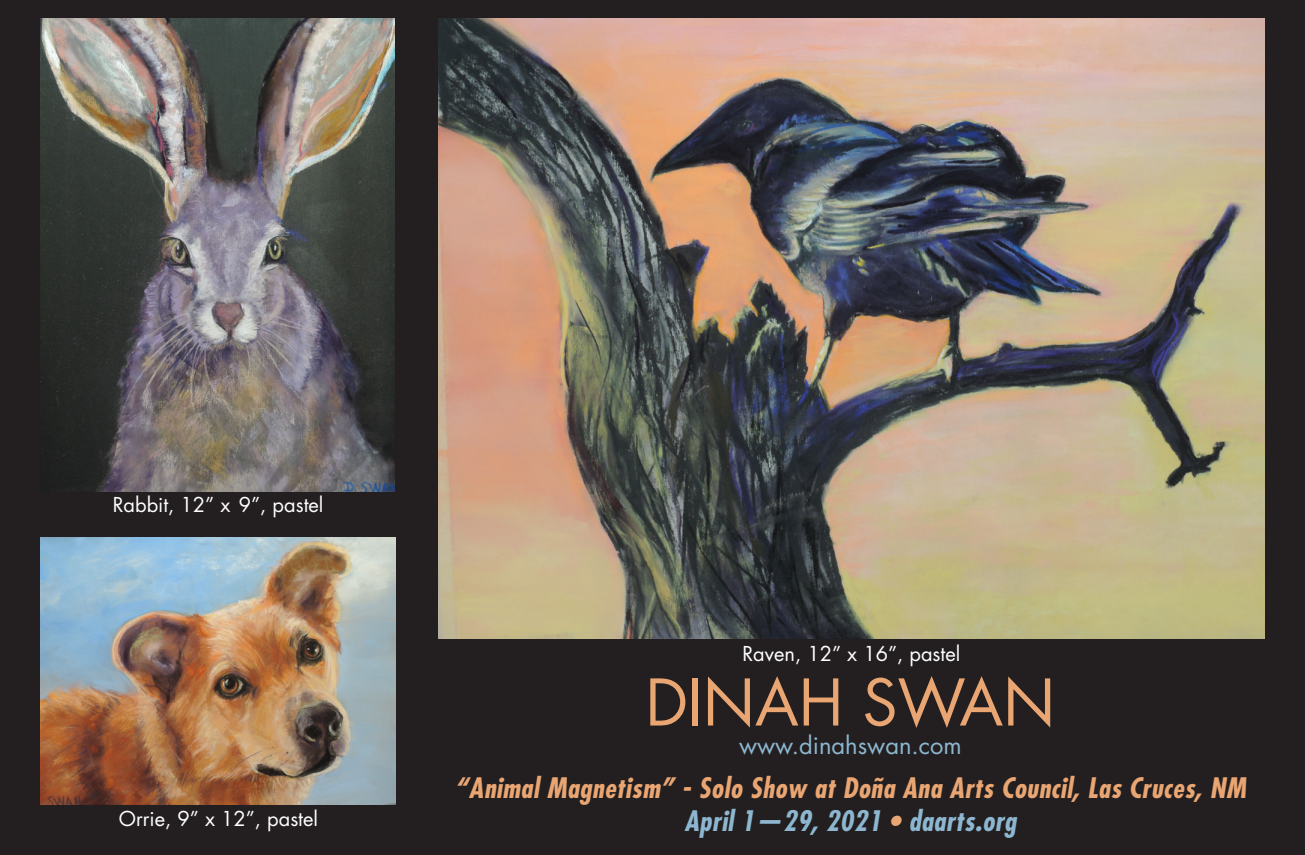
<style>
.page{position:relative;width:1305px;height:855px;background:#231f20}
.page>*{position:absolute;margin:0;border:0;box-sizing:border-box;transform-origin:0 0}
.t1{font:62.5px "Futura";color:#e9a673}
.t2{font:italic 700 condensed 27.5px/33px "Futura";letter-spacing:.02em;color:#e9a673;text-align:center}
.t3{font:23.75px "Futura";color:#8db7d0}
.t4{font:20px "Futura";color:#fff}
.s1{color:#8db7d0}
</style>
<div class="page">
<img style="left:41px;top:538px;width:355px;height:266px">
<img style="left:41px;top:19px;width:354px;height:472px">
<img style="left:438px;top:19px;width:826px;height:619px">
<p class="t4" style="left:113px;top:493px;width:212px">Rabbit, 12” x 9”, pastel</p>
<p class="t4" style="left:119px;top:807px;width:201px">Orrie, 9” x 12”, pastel</p>
<p class="t4" style="left:742px;top:643px;width:219px">Raven, 12” x 16”, pastel</p>
<h1 class="t1" style="left:646px;top:667px;width:411px">DINAH SWAN</h1>
<p class="t3" style="left:739px;top:732px;width:224px">www.dinahswan.com</p>
<p class="t2" style="left:455px;top:774px;width:793px">“Animal Magnetism” - Solo Show at Doña Ana Arts Council, Las Cruces, NM<br><span class="s1">April 1—29, 2021</span> • <span class="s1">daarts.org</span></p>
</div>
